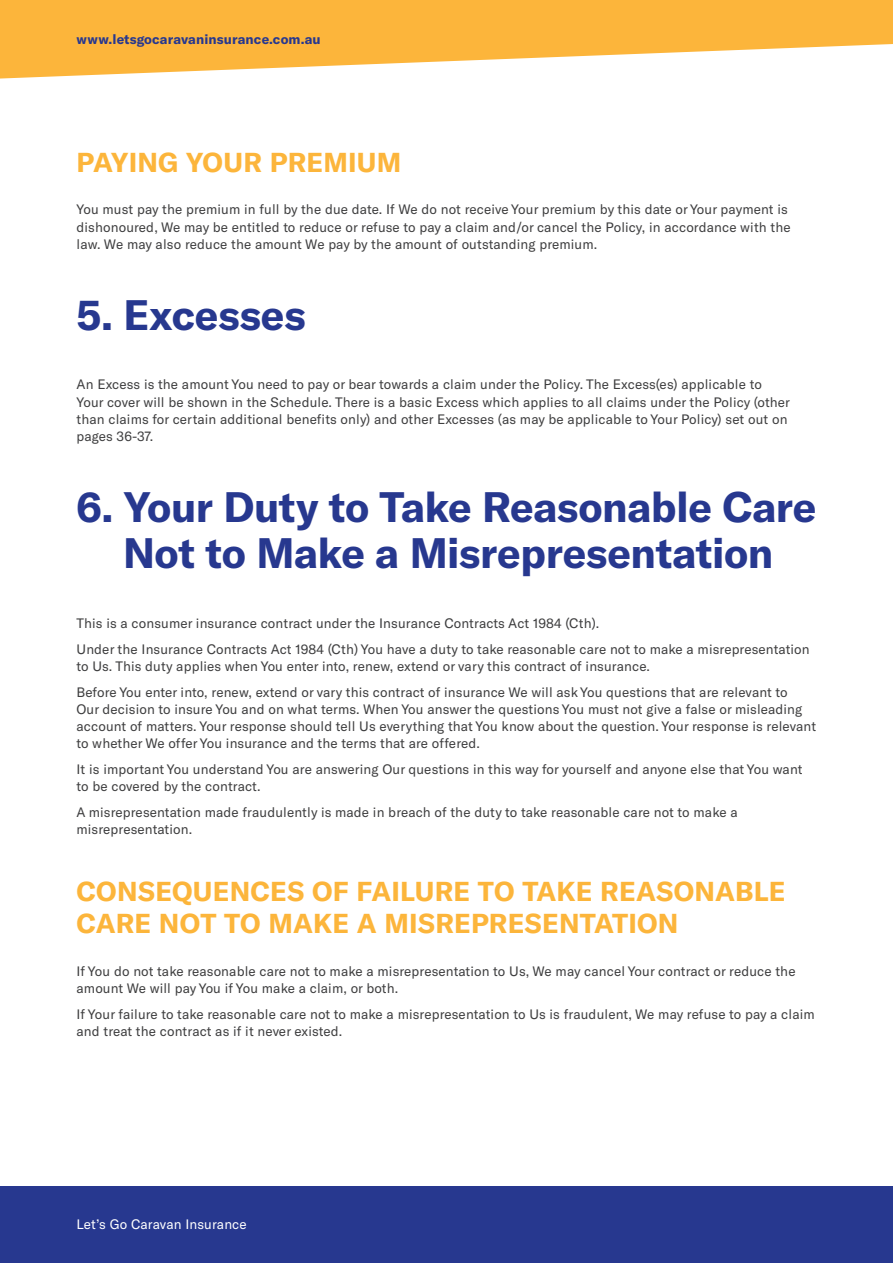
<style>
.page{position:relative;width:893px;height:1263px;background:#fff}
.page>*{position:absolute;margin:0;border:0;box-sizing:border-box;transform-origin:0 0}
.t1{font:700 42px/46.5px "GT America";letter-spacing:-.01em;color:#27388f;text-align:center}
.t2{font:700 27px/32.4px "GT America";letter-spacing:.005em;color:#fcb53b}
.t3{font:13.5px/17.2px "GT America";letter-spacing:.01em;color:#3e3e3f}
.t4{font:700 13.5px "GT America";letter-spacing:.01em;color:#27388f}
.t5{font:13.5px "GT America";letter-spacing:.01em;color:#fff}
</style>
<div class="page">
<svg style="left:0;top:0;width:893px;height:79px;fill:#fcb53b"></svg>
<div style="left:0;top:1186px;width:893px;height:77px;background:#27388f"></div>
<p class="t4" style="left:77px;top:30px;width:246px">www.letsgocaravaninsurance.com.au</p>
<h2 class="t2" style="left:77px;top:146px;width:326px">PAYING YOUR PREMIUM</h2>
<p class="t3" style="left:77px;top:201px;width:715px">You must pay the premium in full by the due date. If We do not receive Your premium by this date or Your payment is dishonoured, We may be entitled to reduce or refuse to pay a claim and/or cancel the Policy, in accordance with the law. We may also reduce the amount We pay by the amount of outstanding premium.</p>
<h1 class="t1" style="left:77px;top:291px;width:231px">5. Excesses</h1>
<p class="t3" style="left:77px;top:376px;width:715px">An Excess is the amount You need to pay or bear towards a claim under the Policy. The Excess(es) applicable to Your cover will be shown in the Schedule. There is a basic Excess which applies to all claims under the Policy (other than claims for certain additional benefits only) and other Excesses (as may be applicable to Your Policy) set out on pages 36-37.</p>
<h1 class="t1" style="left:77px;top:483px;width:741px">6. Your Duty to Take Reasonable Care<br>Not to Make a Misrepresentation</h1>
<p class="t3" style="left:77px;top:610px;width:735px;line-height:25.8px">This is a consumer insurance contract under the Insurance Contracts Act 1984 (Cth).<br>Under the Insurance Contracts Act 1984 (Cth) You have a duty to take reasonable care not to make a misrepresentation</p>
<p class="t3" style="left:77px;top:653px;width:713px;line-height:25.8px">to Us. This duty applies when You enter into, renew, extend or vary this contract of insurance.<br>Before You enter into, renew, extend or vary this contract of insurance We will ask You questions that are relevant to</p>
<p class="t3" style="left:77px;top:700px;width:741px">Our decision to insure You and on what terms. When You answer the questions You must not give a false or misleading account of matters. Your response should tell Us everything that You know about the question. Your response is relevant to whether We offer You insurance and the terms that are offered.</p>
<p class="t3" style="left:77px;top:761px;width:728px">It is important You understand You are answering Our questions in this way for yourself and anyone else that You want to be covered by the contract.</p>
<p class="t3" style="left:77px;top:804px;width:663px">A misrepresentation made fraudulently is made in breach of the duty to take reasonable care not to make a misrepresentation.</p>
<h2 class="t2" style="left:77px;top:875px;width:710px">CONSEQUENCES OF FAILURE TO TAKE REASONABLE<br>CARE NOT TO MAKE A MISREPRESENTATION</h2>
<p class="t3" style="left:77px;top:963px;width:720px">If You do not take reasonable care not to make a misrepresentation to Us, We may cancel Your contract or reduce the amount We will pay You if You make a claim, or both.</p>
<p class="t3" style="left:77px;top:1006px;width:740px">If Your failure to take reasonable care not to make a misrepresentation to Us is fraudulent, We may refuse to pay a claim and treat the contract as if it never existed.</p>
<p class="t5" style="left:77px;top:1216px;width:172px">Let’s Go Caravan Insurance</p>
</div>
